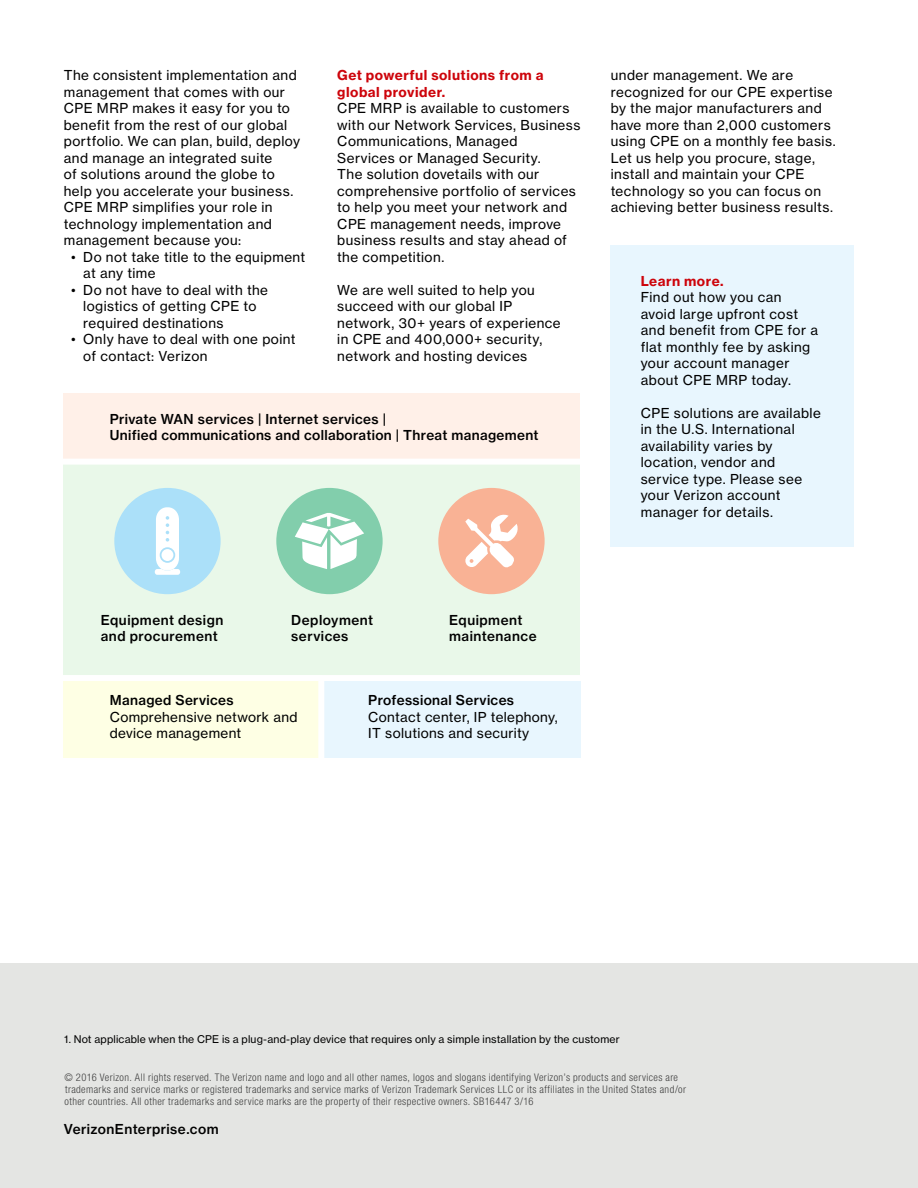
<style>
.page{position:relative;width:918px;height:1188px;background:#fff}
.page>*{position:absolute;margin:0;border:0;box-sizing:border-box;transform-origin:0 0}
.Body_Copy{font:13.5px/16.5px "N Haas Grotesk TX Std 55 Rg";letter-spacing:.035em;color:#000}
.Body_Copy_no_space{font:13.5px/16.5px "N Haas Grotesk TX Std 55 Rg";letter-spacing:.035em;color:#000}
.Call_to_Action_body{font:13.5px/16.5px "N Haas Grotesk TX Std 55 Rg";letter-spacing:.035em;color:#000}
.Table_Body{font:13.5px "N Haas Grotesk TX Std 65 Md";letter-spacing:.025em;color:#000}
.Table_Body-2{font:13.5px/16.5px "N Haas Grotesk TX Std 55 Rg";letter-spacing:.025em;color:#000}
.Body_Copy-2{font:13.5px/16.5px "N Haas Grotesk TX Std 65 Md";letter-spacing:.035em;color:#000}
.Subhead_1_red{font:13.5px/16.5px "N Haas Grotesk TX Std 75 Bd";letter-spacing:.04em;color:#cd040b}
.URL{font:13.5px "N Haas Grotesk TX Std 65 Md";letter-spacing:.035em;color:#000}
.Call_to_Action_subhe{font:13.5px "N Haas Grotesk TX Std 75 Bd";letter-spacing:.035em;color:#cd040b}
.Legal{font:300 condensed 10.5px/12px "Helvetica Neue LT Std";letter-spacing:.04em;color:#404040}
.Endnote{font:10.5px "N Haas Grotesk TX Std 55 Rg";letter-spacing:.02em;color:#000}
</style>
<div class="page">
<div style="left:0;top:963px;width:918px;height:225px;background:#e4e5e3"></div>
<div style="left:611px;top:245px;width:243px;height:302px;background:#e8f6fe"></div>
<div style="left:63px;top:394px;width:517px;height:66px;background:#fff0e8"></div>
<div style="left:63px;top:460px;width:517px;height:215px;background:#e9f8e9"></div>
<div style="left:63px;top:675px;width:259px;height:83px;background:#feffe4"></div>
<div style="left:322px;top:675px;width:258px;height:83px;background:#e8f6fe"></div>
<div style="left:56px;top:459px;width:524px;height:6px;background:#fff"></div>
<div style="left:56px;top:675px;width:530px;height:6px;background:#fff"></div>
<div style="left:114px;top:488px;width:107px;height:106px;background:#abe0f9;border-radius:50%"></div>
<svg style="left:155px;top:507px;width:25px;height:68px"></svg>
<div style="left:276px;top:488px;width:107px;height:106px;background:#82ceac;border-radius:50%"></div>
<svg style="left:295px;top:513px;width:69px;height:56px"></svg>
<div style="left:438px;top:488px;width:107px;height:106px;background:#f9b295;border-radius:50%"></div>
<svg style="left:465px;top:514px;width:53px;height:54px"></svg>
<div style="left:318px;top:677px;width:6px;height:90px;background:#fff"></div>
<p class="Body_Copy_no_space" style="left:64px;top:67px;width:238px">The consistent implementation and management that comes with our<br>CPE MRP makes it easy for you to benefit from the rest of our global portfolio. We can plan, build, deploy and manage an integrated suite<br>of solutions around the globe to help you accelerate your business.<br>CPE MRP simplifies your role in technology implementation and management because you:</p>
<p class="Body_Copy_no_space" style="left:83px;top:249px;width:224px;text-indent:-12px">• Do not take title to the equipment at any time</p>
<p class="Body_Copy_no_space" style="left:83px;top:282px;width:186px;text-indent:-12px">• Do not have to deal with the logistics of getting CPE to required destinations</p>
<p class="Body_Copy_no_space" style="left:83px;top:331px;width:214px;text-indent:-12px">• Only have to deal with one point of contact: Verizon</p>
<p class="Subhead_1_red" style="left:337px;top:67px;width:208px">Get powerful solutions from a global provider.</p>
<p class="Body_Copy" style="left:337px;top:100px;width:245px">CPE MRP is available to customers with our Network Services, Business<br>Communications, Managed<br>Services or Managed Security.<br>The solution dovetails with our comprehensive portfolio of services to help you meet your network and<br>CPE management needs, improve business results and stay ahead of the competition.</p>
<p class="Body_Copy" style="left:337px;top:282px;width:225px">We are well suited to help you succeed with our global IP network, 30+ years of experience in CPE and 400,000+ security, network and hosting devices</p>
<p class="Table_Body" style="left:110px;top:410px;width:278px">Private WAN services | Internet services |</p>
<p class="Table_Body" style="left:110px;top:427px;width:430px">Unified communications and collaboration | Threat management</p>
<p class="Body_Copy" style="left:611px;top:67px;width:226px">under management. We are recognized for our CPE expertise by the major manufacturers and have more than 2,000 customers using CPE on a monthly fee basis.<br>Let us help you procure, stage, install and maintain your CPE technology so you can focus on achieving better business results.</p>
<p class="Call_to_Action_subhe" style="left:641px;top:272px;width:84px">Learn more.</p>
<p class="Call_to_Action_body" style="left:641px;top:289px;width:179px">Find out how you can avoid large upfront cost and benefit from CPE for a flat monthly fee by asking your account manager about CPE MRP today.</p>
<p class="Call_to_Action_body" style="left:641px;top:405px;width:182px">CPE solutions are available in the U.S. International availability varies by location, vendor and service type. Please see your Verizon account manager for details.</p>
<p class="Body_Copy-2" style="left:101px;top:612px;width:124px">Equipment design and procurement</p>
<p class="Body_Copy-2" style="left:291px;top:612px;width:83px">Deployment services</p>
<p class="Body_Copy-2" style="left:449px;top:612px;width:89px">Equipment maintenance</p>
<p class="Table_Body" style="left:110px;top:692px;width:125px">Managed Services</p>
<p class="Table_Body-2" style="left:110px;top:708px;width:189px">Comprehensive network and device management</p>
<p class="Table_Body" style="left:368px;top:692px;width:147px">Professional Services</p>
<p class="Table_Body-2" style="left:368px;top:708px;width:191px">Contact center, IP telephony,<br>IT solutions and security</p>
<p class="Endnote" style="left:64px;top:1033px;width:557px">1. Not applicable when the CPE is a plug-and-play device that requires only a simple installation by the customer</p>
<p class="Legal" style="left:64px;top:1071px;width:623px">© 2016 Verizon. All rights reserved. The Verizon name and logo and all other names, logos and slogans identifying Verizon’s products and services are trademarks and service marks or registered trademarks and service marks of Verizon Trademark Services LLC or its affiliates in the United States and/or other countries. All other trademarks and service marks are the property of their respective owners. SB16447 3/16</p>
<p class="URL" style="left:64px;top:1120px;width:157px">VerizonEnterprise.com</p>
</div>
